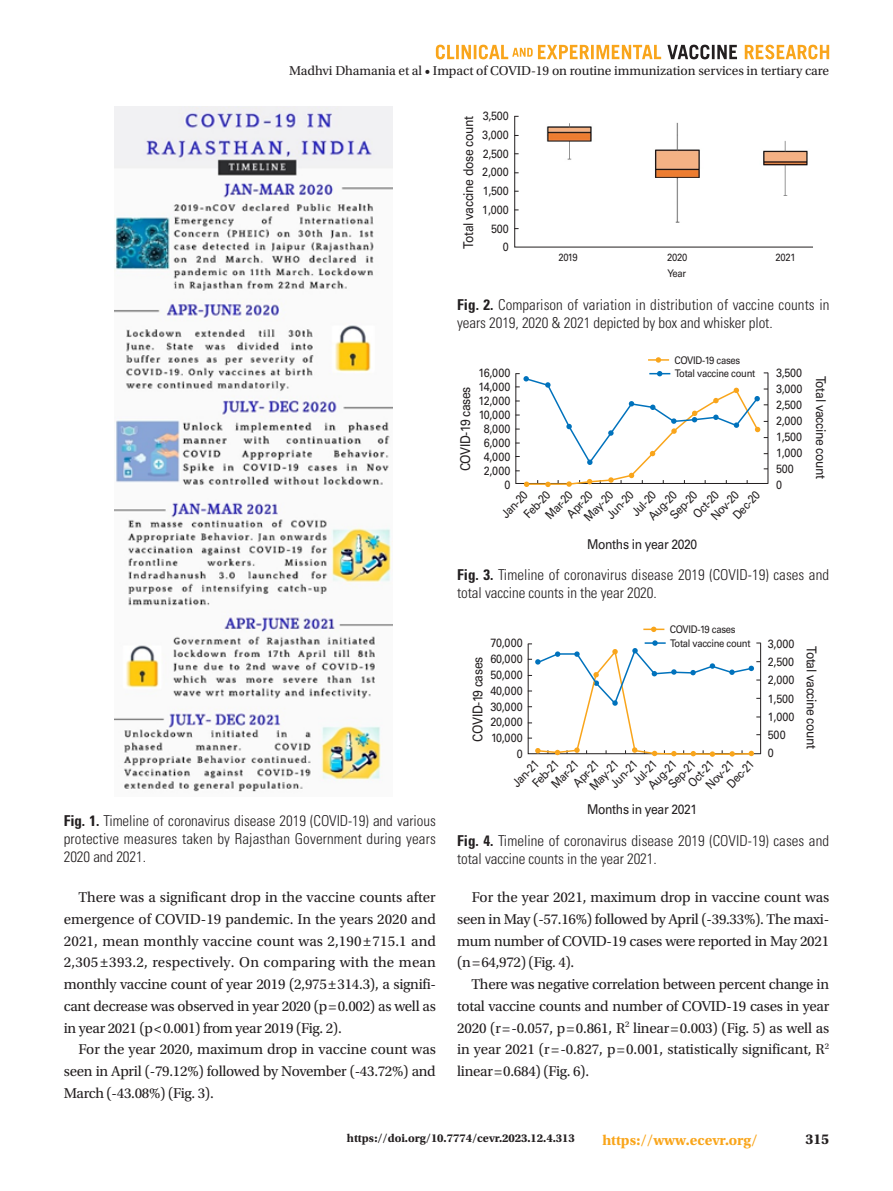
<style>
.page{position:relative;width:893px;height:1191px;background:#fff}
.page>*{position:absolute;margin:0;border:0;box-sizing:border-box;transform-origin:0 0}
.CVER_본문{font:15px/21.8px "Utopia Std";letter-spacing:-.02em;color:#231f20;text-align:justify}
.CVER_표그림캡션{font:300 condensed 15px/18px "Univers LT Std";letter-spacing:.005em;color:#231f20}
.t1{font:700 15px "Utopia Std";letter-spacing:-.005em;color:#f9a51b}
.t2{font:700 15px "Utopia Std";color:#231f20}
.CVER_그림지문{font:13.5px "Univers LT Std";letter-spacing:-.03em;color:#231f20;scale:.9 1}
.CVER_하시라{font:13.5px "Utopia Std";letter-spacing:-.005em;color:#231f20}
.CVER_그림지문-2{font:12px "Univers LT Std";letter-spacing:.01em;color:#231f20;scale:.9 1}
.t3{font:700 12px "Utopia Std";letter-spacing:-.005em;color:#231f20}
.CVER_그림지문-3{font:10.5px "Univers LT Std";letter-spacing:-.03em;color:#231f20;scale:.9 1}
.s1{font-weight:700}
</style>
<div class="page">
<svg style="left:745px;top:45px;width:84px;height:14px"></svg>
<svg style="left:667px;top:45px;width:70px;height:14px"></svg>
<svg style="left:436px;top:45px;width:225px;height:14px"></svg>
<img style="left:115px;top:106px;width:278px;height:686px">
<svg style="left:514px;top:115px;width:299px;height:133px"></svg>
<svg style="left:656px;top:357px;width:5px;height:6px"></svg>
<hr style="left:648px;top:359px;width:21px;height:2px;background:#f9a51b">
<svg style="left:515px;top:371px;width:254px;height:116px"></svg>
<svg style="left:651px;top:626px;width:5px;height:6px"></svg>
<hr style="left:643px;top:628px;width:21px;height:2px;background:#f9a51b">
<svg style="left:527px;top:640px;width:235px;height:117px"></svg>
<p class="CVER_하시라" style="left:289px;top:63px;width:541px">Madhvi Dhamania et al • Impact of COVID-19 on routine immunization services in tertiary care</p>
<p class="CVER_그림지문" style="left:460px;top:249px;width:149px;rotate:-90deg">Total vaccine dose count</p>
<p class="CVER_그림지문-2" style="left:483px;top:109px;width:31px">3,500</p>
<p class="CVER_그림지문-2" style="left:482px;top:127px;width:31px">3,000</p>
<p class="CVER_그림지문-2" style="left:483px;top:146px;width:31px">2,500</p>
<p class="CVER_그림지문-2" style="left:482px;top:165px;width:31px">2,000</p>
<p class="CVER_그림지문-2" style="left:483px;top:184px;width:31px">1,500</p>
<p class="CVER_그림지문-2" style="left:482px;top:202px;width:31px">1,000</p>
<p class="CVER_그림지문-2" style="left:491px;top:221px;width:21px">500</p>
<p class="CVER_그림지문-2" style="left:503px;top:240px;width:8px">0</p>
<p class="CVER_그림지문-3" style="left:558px;top:251px;width:23px">2019</p>
<p class="CVER_그림지문-3" style="left:667px;top:251px;width:24px">2020</p>
<p class="CVER_그림지문-3" style="left:775px;top:251px;width:24px">2021</p>
<p class="CVER_그림지문-3" style="left:667px;top:267px;width:22px">Year</p>
<p class="CVER_표그림캡션" style="left:457px;top:295px;width:374px"><span class="s1">Fig. 2.</span> Comparison of variation in distribution of vaccine counts in years 2019, 2020 &amp; 2021 depicted by box and whisker plot.</p>
<p class="CVER_그림지문" style="left:457px;top:471px;width:95px;rotate:-90deg">COVID-19 cases</p>
<p class="CVER_그림지문-3" style="left:674px;top:353px;width:75px">COVID-19 cases</p>
<p class="CVER_그림지문-3" style="left:675px;top:367px;width:91px">Total vaccine count</p>
<p class="CVER_그림지문-2" style="left:478px;top:366px;width:37px">16,000</p>
<p class="CVER_그림지문-2" style="left:479px;top:380px;width:37px">14,000</p>
<p class="CVER_그림지문-2" style="left:478px;top:394px;width:37px">12,000</p>
<p class="CVER_그림지문-2" style="left:479px;top:408px;width:37px">10,000</p>
<p class="CVER_그림지문-2" style="left:484px;top:421px;width:31px">8,000</p>
<p class="CVER_그림지문-2" style="left:484px;top:435px;width:31px">6,000</p>
<p class="CVER_그림지문-2" style="left:484px;top:449px;width:31px">4,000</p>
<p class="CVER_그림지문-2" style="left:484px;top:463px;width:31px">2,000</p>
<p class="CVER_그림지문-2" style="left:504px;top:477px;width:8px">0</p>
<p class="CVER_그림지문-2" style="left:645px;top:513px;width:40px;rotate:-46deg">Aug-20</p>
<p class="CVER_그림지문-2" style="left:730px;top:512px;width:38px;rotate:-46deg">Dec-20</p>
<p class="CVER_그림지문-2" style="left:542px;top:512px;width:39px;rotate:-46deg">Mar-20</p>
<p class="CVER_그림지문-2" style="left:690px;top:511px;width:36px;rotate:-46deg">Oct-20</p>
<p class="CVER_그림지문-2" style="left:564px;top:511px;width:37px;rotate:-46deg">Apr-20</p>
<p class="CVER_그림지문-2" style="left:581px;top:514px;width:41px;rotate:-46deg">May-20</p>
<p class="CVER_그림지문-2" style="left:667px;top:512px;width:39px;rotate:-46deg">Sep-20</p>
<p class="CVER_그림지문-2" style="left:708px;top:513px;width:40px;rotate:-46deg">Nov-20</p>
<p class="CVER_그림지문-2" style="left:604px;top:512px;width:38px;rotate:-46deg">Jun-20</p>
<p class="CVER_그림지문-2" style="left:498px;top:511px;width:37px;rotate:-46deg">Jan-20</p>
<p class="CVER_그림지문-2" style="left:521px;top:511px;width:37px;rotate:-46deg">Feb-20</p>
<p class="CVER_그림지문-2" style="left:628px;top:509px;width:34px;rotate:-46deg">Jul-20</p>
<p class="CVER_그림지문" style="left:587px;top:536px;width:124px">Months in year 2020</p>
<p class="CVER_그림지문-2" style="left:776px;top:366px;width:31px">3,500</p>
<p class="CVER_그림지문-2" style="left:776px;top:382px;width:31px">3,000</p>
<p class="CVER_그림지문-2" style="left:776px;top:398px;width:31px">2,500</p>
<p class="CVER_그림지문-2" style="left:776px;top:413px;width:31px">2,000</p>
<p class="CVER_그림지문-2" style="left:776px;top:429px;width:31px">1,500</p>
<p class="CVER_그림지문-2" style="left:776px;top:445px;width:31px">1,000</p>
<p class="CVER_그림지문-2" style="left:776px;top:461px;width:21px">500</p>
<p class="CVER_그림지문-2" style="left:776px;top:477px;width:8px">0</p>
<p class="CVER_그림지문" style="left:829px;top:376px;width:116px;rotate:90deg">Total vaccine count</p>
<p class="CVER_표그림캡션" style="left:457px;top:565px;width:373px"><span class="s1">Fig. 3.</span> Timeline of coronavirus disease 2019 (COVID-19) cases and total vaccine counts in the year 2020.</p>
<p class="CVER_표그림캡션" style="left:64px;top:812px;width:374px;text-align:justify"><span class="s1">Fig. 1.</span> Timeline of coronavirus disease 2019 (COVID-19) and various protective measures taken by Rajasthan Government during years 2020 and 2021.</p>
<p class="CVER_본문" style="left:64px;top:886px;width:374px;text-indent:15px">There was a significant drop in the vaccine counts after emergence of COVID-19 pandemic. In the years 2020 and 2021, mean monthly vaccine count was 2,190±715.1 and 2,305±393.2, respectively. On comparing with the mean monthly vaccine count of year 2019 (2,975±314.3), a signifi&shy;cant decrease was observed in year 2020 (p=0.002) as well as in year 2021 (p&lt;0.001) from year 2019 (Fig. 2).</p>
<p class="CVER_본문" style="left:64px;top:1039px;width:374px;text-indent:15px">For the year 2020, maximum drop in vaccine count was seen in April (-79.12%) followed by November (-43.72%) and March (-43.08%) (Fig. 3).</p>
<p class="CVER_그림지문" style="left:470px;top:741px;width:95px;rotate:-90deg">COVID-19 cases</p>
<p class="CVER_그림지문-2" style="left:490px;top:636px;width:37px">70,000</p>
<p class="CVER_그림지문-2" style="left:490px;top:652px;width:37px">60,000</p>
<p class="CVER_그림지문-2" style="left:490px;top:667px;width:37px">50,000</p>
<p class="CVER_그림지문-2" style="left:490px;top:683px;width:37px">40,000</p>
<p class="CVER_그림지문-2" style="left:490px;top:699px;width:37px">30,000</p>
<p class="CVER_그림지문-2" style="left:490px;top:715px;width:37px">20,000</p>
<p class="CVER_그림지문-2" style="left:491px;top:731px;width:37px">10,000</p>
<p class="CVER_그림지문-2" style="left:517px;top:746px;width:8px">0</p>
<p class="CVER_그림지문-3" style="left:670px;top:623px;width:75px">COVID-19 cases</p>
<p class="CVER_그림지문-3" style="left:670px;top:636px;width:91px">Total vaccine count</p>
<p class="CVER_그림지문-2" style="left:645px;top:782px;width:40px;rotate:-46deg">Aug-21</p>
<p class="CVER_그림지문-2" style="left:724px;top:781px;width:38px;rotate:-46deg">Dec-21</p>
<p class="CVER_그림지문-2" style="left:685px;top:779px;width:36px;rotate:-46deg">Oct-21</p>
<p class="CVER_그림지문-2" style="left:548px;top:781px;width:39px;rotate:-46deg">Mar-21</p>
<p class="CVER_그림지문-2" style="left:665px;top:781px;width:39px;rotate:-46deg">Sep-21</p>
<p class="CVER_그림지문-2" style="left:570px;top:780px;width:37px;rotate:-46deg">Apr-21</p>
<p class="CVER_그림지문-2" style="left:587px;top:783px;width:41px;rotate:-46deg">May-21</p>
<p class="CVER_그림지문-2" style="left:607px;top:781px;width:38px;rotate:-46deg">Jun-21</p>
<p class="CVER_그림지문-2" style="left:629px;top:778px;width:34px;rotate:-46deg">Jul-21</p>
<p class="CVER_그림지문-2" style="left:509px;top:780px;width:37px;rotate:-46deg">Jan-21</p>
<p class="CVER_그림지문-2" style="left:529px;top:780px;width:37px;rotate:-46deg">Feb-21</p>
<p class="CVER_그림지문-2" style="left:703px;top:782px;width:40px;rotate:-46deg">Nov-21</p>
<p class="CVER_그림지문" style="left:587px;top:801px;width:124px">Months in year 2021</p>
<p class="CVER_그림지문-2" style="left:768px;top:636px;width:31px">3,000</p>
<p class="CVER_그림지문-2" style="left:768px;top:654px;width:31px">2,500</p>
<p class="CVER_그림지문-2" style="left:768px;top:673px;width:31px">2,000</p>
<p class="CVER_그림지문-2" style="left:768px;top:691px;width:31px">1,500</p>
<p class="CVER_그림지문-2" style="left:768px;top:709px;width:31px">1,000</p>
<p class="CVER_그림지문-2" style="left:768px;top:728px;width:21px">500</p>
<p class="CVER_그림지문-2" style="left:768px;top:746px;width:8px">0</p>
<p class="CVER_그림지문" style="left:820px;top:646px;width:116px;rotate:90deg">Total vaccine count</p>
<p class="CVER_표그림캡션" style="left:457px;top:831px;width:373px"><span class="s1">Fig. 4.</span> Timeline of coronavirus disease 2019 (COVID-19) cases and total vaccine counts in the year 2021.</p>
<p class="CVER_본문" style="left:457px;top:886px;width:374px;text-indent:15px">For the year 2021, maximum drop in vaccine count was seen in May (-57.16%) followed by April (-39.33%). The maxi&shy;mum number of COVID-19 cases were reported in May 2021 (n=64,972) (Fig. 4).</p>
<p class="CVER_본문" style="left:457px;top:973px;width:374px;text-indent:14px">There was negative correlation between percent change in total vaccine counts and number of COVID-19 cases in year 2020 (r=-0.057, p=0.861, R<sup>2</sup> linear=0.003) (Fig. 5) as well as in year 2021 (r=-0.827, p=0.001, statistically significant, R<sup>2 </sup>linear=0.684) (Fig. 6).</p>
<p class="t3" style="left:347px;top:1131px;width:229px">https://doi.org/10.7774/cevr.2023.12.4.313</p>
<p class="t1" style="left:602px;top:1131px;width:157px">https://www.ecevr.org/</p>
<p class="t2" style="left:805px;top:1130px;width:25px">315</p>
</div>
